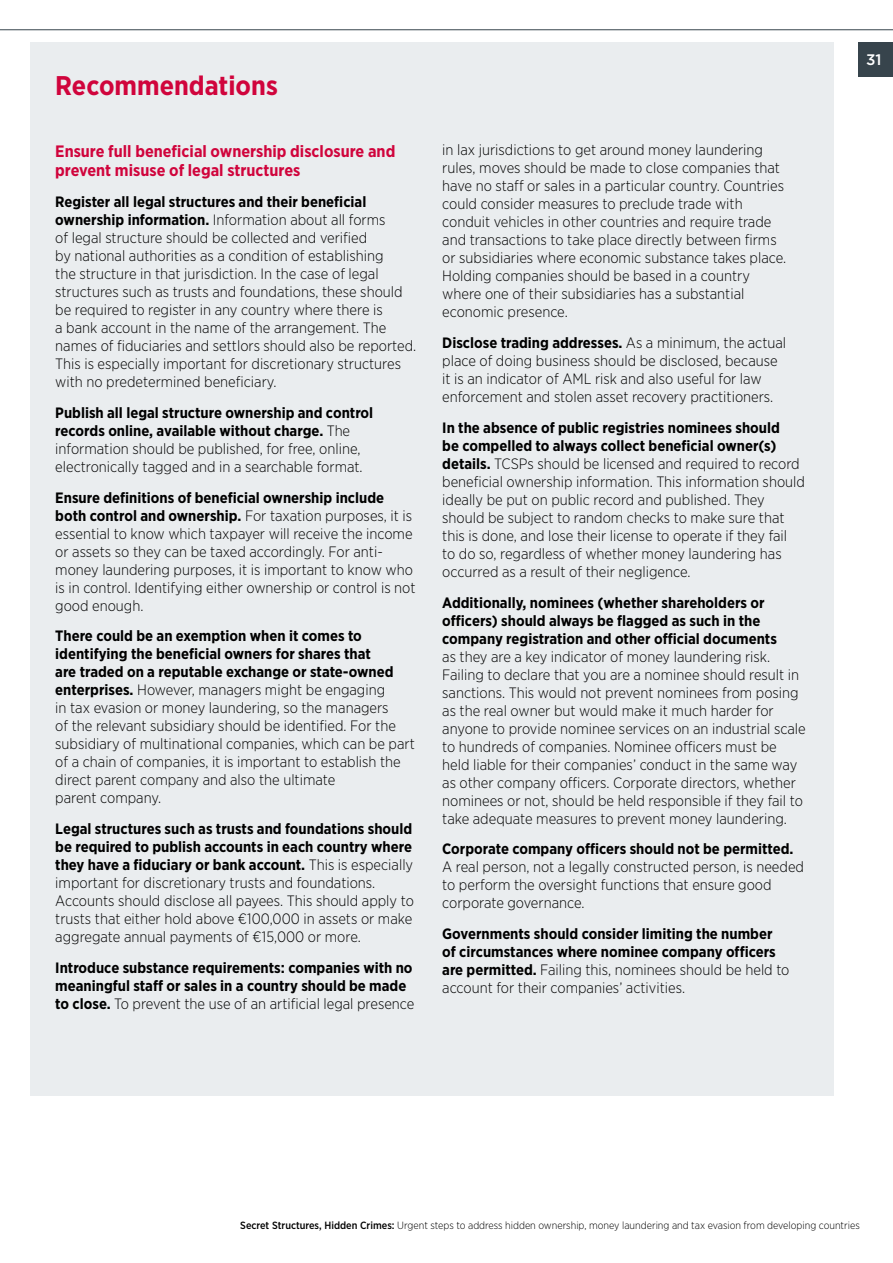
<style>
.page{position:relative;width:893px;height:1263px;background:#fff}
.page>*{position:absolute;margin:0;border:0;box-sizing:border-box;transform-origin:0 0}
.t1{font:700 27px "Gotham Narrow";color:#d0043c}
.t2{font:700 16.5px/19.8px "Gotham Narrow";color:#d0043c}
.t3{font:500 15.3px "Gotham HTF";color:#fff}
.t4{font:300 15px/18px "Gotham Narrow";color:#000}
.t5{font:700 15px/18px "Gotham Narrow";color:#000}
.t6{font:300 10.5px "Gotham Narrow";color:#000}
.s1{font-weight:700}
.s2{font-weight:300}
.s3{font-weight:500}
</style>
<div class="page">
<div style="left:859px;top:43px;width:34px;height:34px;background:#37444c"></div>
<hr style="left:0;top:30px;width:893px;height:1px;background:#37444c">
<div style="left:30px;top:43px;width:803px;height:1053px;background:#eaedef"></div>
<h1 class="t1" style="left:55px;top:69px;width:224px">Recommendations</h1>
<p class="t2" style="left:55px;top:141px;width:342px">Ensure full beneficial ownership disclosure and prevent misuse of legal structures</p>
<p class="t4" style="left:55px;top:193px;width:363px"><span class="s1">Register all legal structures and their beneficial ownership information.</span> Information about all forms<br>of legal structure should be collected and verified<br>by national authorities as a condition of establishing<br>the structure in that jurisdiction. In the case of legal structures such as trusts and foundations, these should be required to register in any country where there is<br>a bank account in the name of the arrangement. The names of fiduciaries and settlors should also be reported.<br>This is especially important for discretionary structures with no predetermined beneficiary.</p>
<p class="t4" style="left:55px;top:403px;width:319px"><span class="s1">Publish all legal structure ownership and control records online, available without charge.</span> The information should be published, for free, online, electronically tagged and in a searchable format.</p>
<p class="t4" style="left:55px;top:488px;width:362px"><span class="s1">Ensure definitions of beneficial ownership include both control and ownership.</span> For taxation purposes, it is essential to know which taxpayer will receive the income or assets so they can be taxed accordingly. For anti&shy;money laundering purposes, it is important to know who is in control. Identifying either ownership or control is not good enough.</p>
<p class="t4" style="left:55px;top:627px;width:361px"><span class="s1">There could be an exemption when it comes to identifying the beneficial owners for shares that<br>are traded on a reputable exchange or state-owned enterprises.</span> However, managers might be engaging<br>in tax evasion or money laundering, so the managers<br>of the relevant subsidiary should be identified. For the subsidiary of multinational companies, which can be part of a chain of companies, it is important to establish the direct parent company and also the ultimate<br>parent company.</p>
<p class="t4" style="left:55px;top:820px;width:360px"><span class="s1">Legal structures such as trusts and foundations should be required to publish accounts in each country where they have a fiduciary or bank account.</span> This is especially important for discretionary trusts and foundations.<br>Accounts should disclose all payees. This should apply to trusts that either hold above €100,000 in assets or make aggregate annual payments of €15,000 or more.</p>
<p class="t5" style="left:55px;top:958px;width:361px">Introduce substance requirements: companies with no meaningful staff or sales in a country should be made to close. <span class="s2">To prevent the use of an artificial legal presence</span></p>
<p class="t4" style="left:442px;top:141px;width:346px">in lax jurisdictions to get around money laundering rules, moves should be made to close companies that have no staff or sales in a particular country. Countries could consider measures to preclude trade with conduit vehicles in other countries and require trade and transactions to take place directly between firms or subsidiaries where economic substance takes place.<br>Holding companies should be based in a country where one of their subsidiaries has a substantial economic presence.</p>
<p class="t4" style="left:442px;top:334px;width:345px"><span class="s1">Disclose trading addresses.</span> As a minimum, the actual place of doing business should be disclosed, because it is an indicator of AML risk and also useful for law enforcement and stolen asset recovery practitioners.</p>
<p class="t4" style="left:442px;top:418px;width:364px"><span class="s1">In the absence of public registries nominees should<br>be compelled to always collect beneficial owner(s) details.</span> TCSPs should be licensed and required to record beneficial ownership information. This information should ideally be put on public record and published. They should be subject to random checks to make sure that this is done, and lose their license to operate if they fail<br>to do so, regardless of whether money laundering has occurred as a result of their negligence.</p>
<p class="t5" style="left:442px;top:593px;width:336px">Additionally, nominees (whether shareholders or officers) should always be flagged as such in the company registration and other official documents</p>
<p class="t4" style="left:442px;top:647px;width:365px">as they are a key indicator of money laundering risk.<br>Failing to declare that you are a nominee should result in sanctions. This would not prevent nominees from posing as the real owner but would make it much harder for anyone to provide nominee services on an industrial scale to hundreds of companies. Nominee officers must be held liable for their companies’ conduct in the same way as other company officers. Corporate directors, whether nominees or not, should be held responsible if they fail to take adequate measures to prevent money laundering.</p>
<p class="t5" style="left:442px;top:840px;width:353px">Corporate company officers should not be permitted.</p>
<p class="t4" style="left:442px;top:858px;width:363px">A real person, not a legally constructed person, is needed to perform the oversight functions that ensure good corporate governance.</p>
<p class="t5" style="left:442px;top:925px;width:349px">Governments should consider limiting the number of circumstances where nominee company officers are permitted. <span class="s2">Failing this, nominees should be held to account for their companies’ activities.</span></p>
<p class="t3" style="left:866px;top:51px;width:17px">31</p>
<p class="t6" style="left:240px;top:1219px;width:621px"><span class="s3">Secret Structures, Hidden Crimes:</span> Urgent steps to address hidden ownership, money laundering and tax evasion from developing countries</p>
</div>
